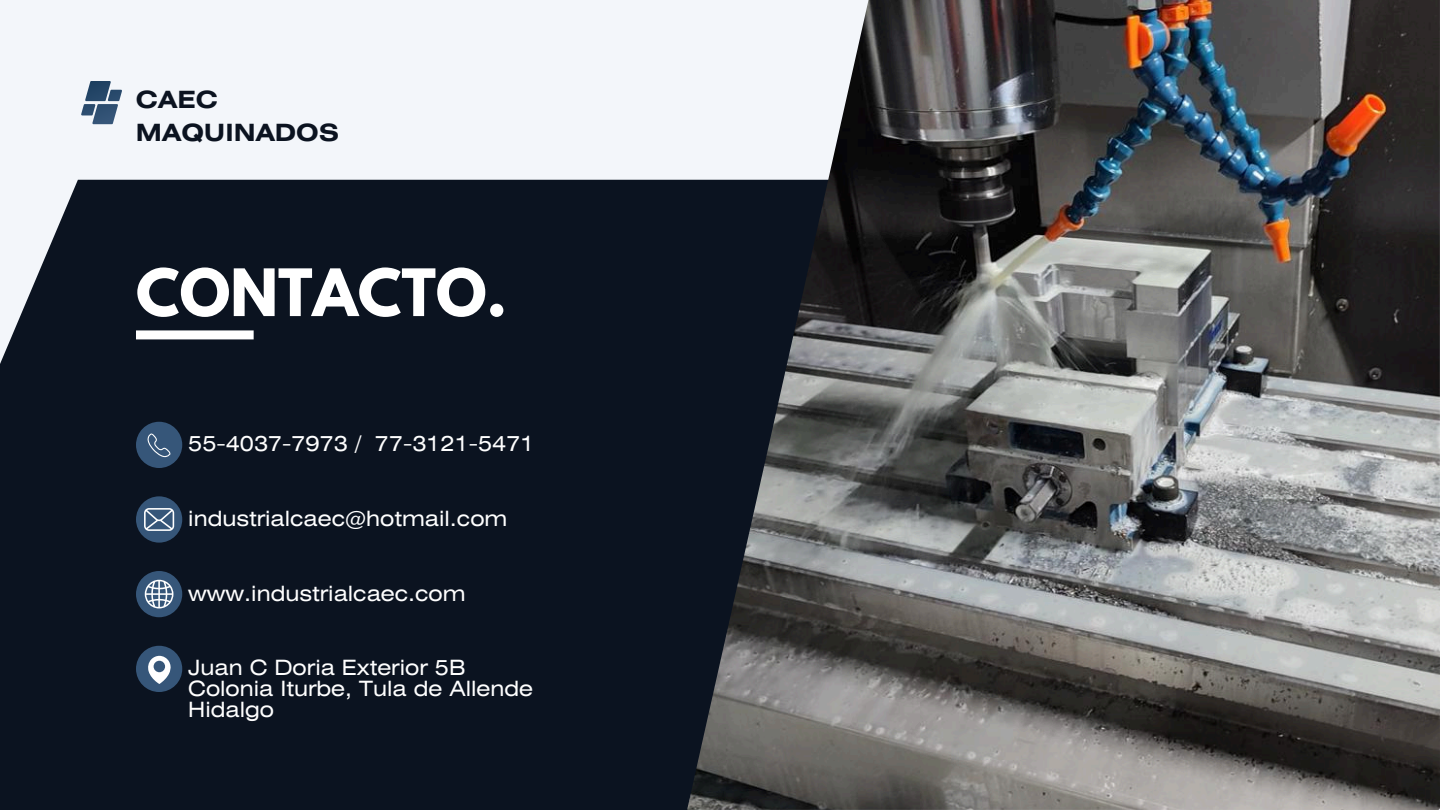
<style>
.page{position:relative;width:1440px;height:810px;background:#f3f6fa}
.page>*{position:absolute;margin:0;border:0;box-sizing:border-box;transform-origin:0 0}
.t1{font:700 57.8px "League Spartan";color:#fff}
.t2{font:700 23.7px/33px "Helios Ext";color:#0b1320}
.t3{font:21px/21px "Helios Ext";color:#fff}
</style>
<div class="page">
<svg style="left:81px;top:81px;width:41px;height:43px"></svg>
<div style="left:0;top:180px;width:687px;height:630px;background:#0b1320"></div>
<div style="left:136px;top:330px;width:118px;height:9px;background:#fff"></div>
<div style="left:136px;top:571px;width:46px;height:46px;background:#365679;border-radius:50%"></div>
<div style="left:136px;top:496px;width:46px;height:47px;background:#365679;border-radius:50%"></div>
<svg style="left:144px;top:508px;width:30px;height:23px"></svg>
<svg style="left:145px;top:580px;width:28px;height:28px"></svg>
<div style="left:136px;top:646px;width:46px;height:46px;background:#365679;border-radius:50%"></div>
<svg style="left:148px;top:656px;width:23px;height:28px"></svg>
<div style="left:136px;top:422px;width:46px;height:46px;background:#365679;border-radius:50%"></div>
<svg style="left:147px;top:433px;width:24px;height:24px"></svg>
<img style="left:687px;top:0;width:753px;height:810px">
<p class="t2" style="left:136px;top:85px;width:205px">CAEC<br>MAQUINADOS</p>
<h2 class="t1" style="left:136px;top:264px;width:372px">CONTACTO.</h2>
<h1 class="t3" style="left:188px;top:435px;width:348px">55-4037-7973 / 77-3121-5471</h1>
<p class="t3" style="left:188px;top:510px;width:321px">industrialcaec@hotmail.com</p>
<p class="t3" style="left:188px;top:585px;width:279px">www.industrialcaec.com</p>
<p class="t3" style="left:188px;top:659px;width:346px">Juan C Doria Exterior 5B<br>Colonia Iturbe, Tula de Allende<br>Hidalgo</p>
</div>
